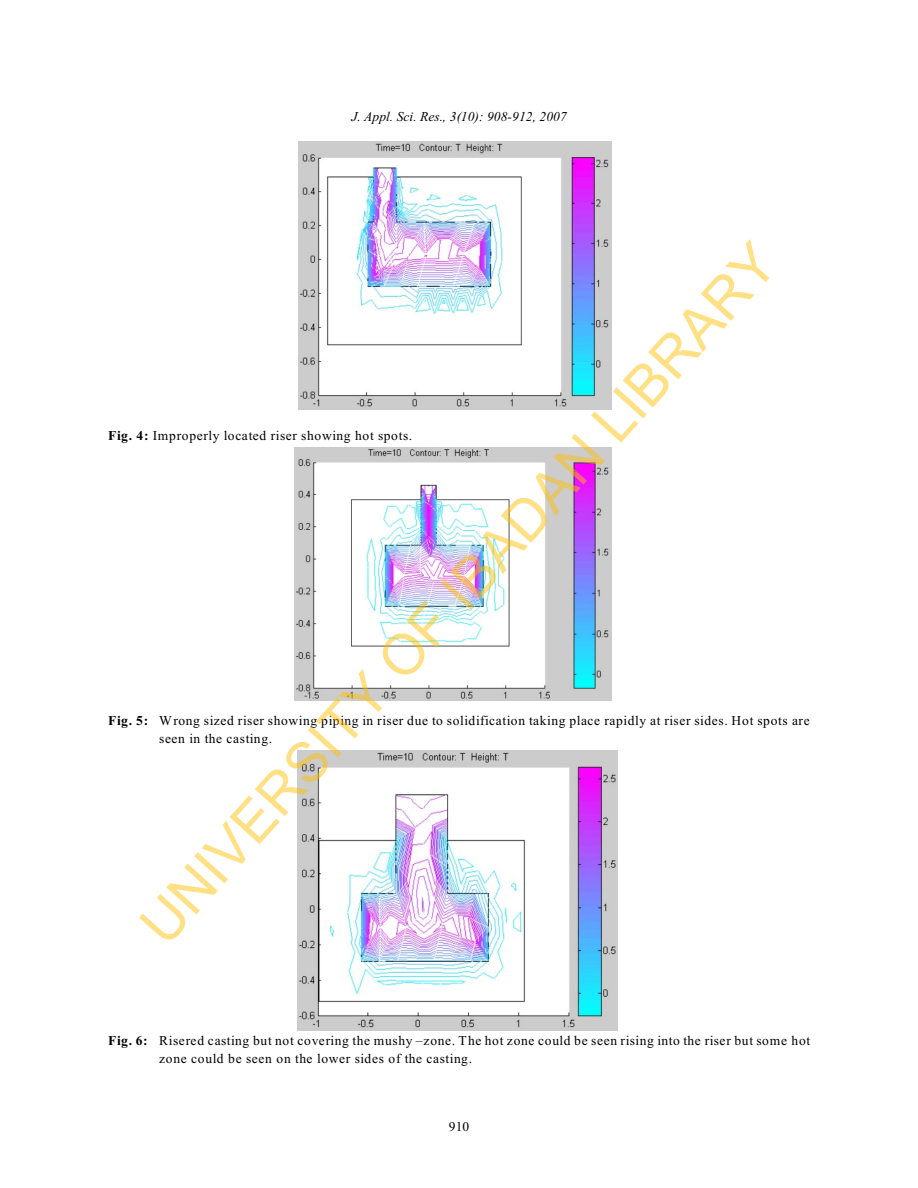
<style>
.page{position:relative;width:918px;height:1188px;background:#fff}
.page>*{position:absolute;margin:0;border:0;box-sizing:border-box;transform-origin:0 0}
.t1{font:56.55px "Arial";color:rgb(255 191 0/.48)}
.t2{font:13.5px/17.9px "Times New Roman";letter-spacing:.045em;color:#000}
.t3{font:italic 13.5px "Times New Roman";letter-spacing:.005em;color:#000}
.s1{font-weight:700}
</style>
<div class="page">
<img style="left:299px;top:141px;width:313px;height:269px">
<img style="left:295px;top:447px;width:317px;height:254px">
<img style="left:297px;top:750px;width:320px;height:280px">
<p class="t3" style="left:351px;top:111px;width:217px">J. Appl. Sci. Res., 3(10): 908-912, 2007</p>
<h1 class="t1" style="left:124px;top:910px;width:919px;rotate:-48deg">UNIVERSITY OF IBADAN LIBRARY</h1>
<p class="t2" style="left:108px;top:427px;width:306px"><span class="s1">Fig. 4:</span> Improperly located riser showing hot spots.</p>
<p class="t2" style="left:159px;top:713px;width:652px;text-indent:-51px"><span class="s1">Fig. 5:</span> Wrong sized riser showing piping in riser due to solidification taking place rapidly at riser sides. Hot spots are seen in the casting.</p>
<p class="t2" style="left:159px;top:1033px;width:653px;text-indent:-51px"><span class="s1">Fig. 6:</span> Risered casting but not covering the mushy –zone. The hot zone could be seen rising into the riser but some hot zone could be seen on the lower sides of the casting.</p>
<p class="t2" style="left:449px;top:1119px;width:22px">910</p>
</div>
